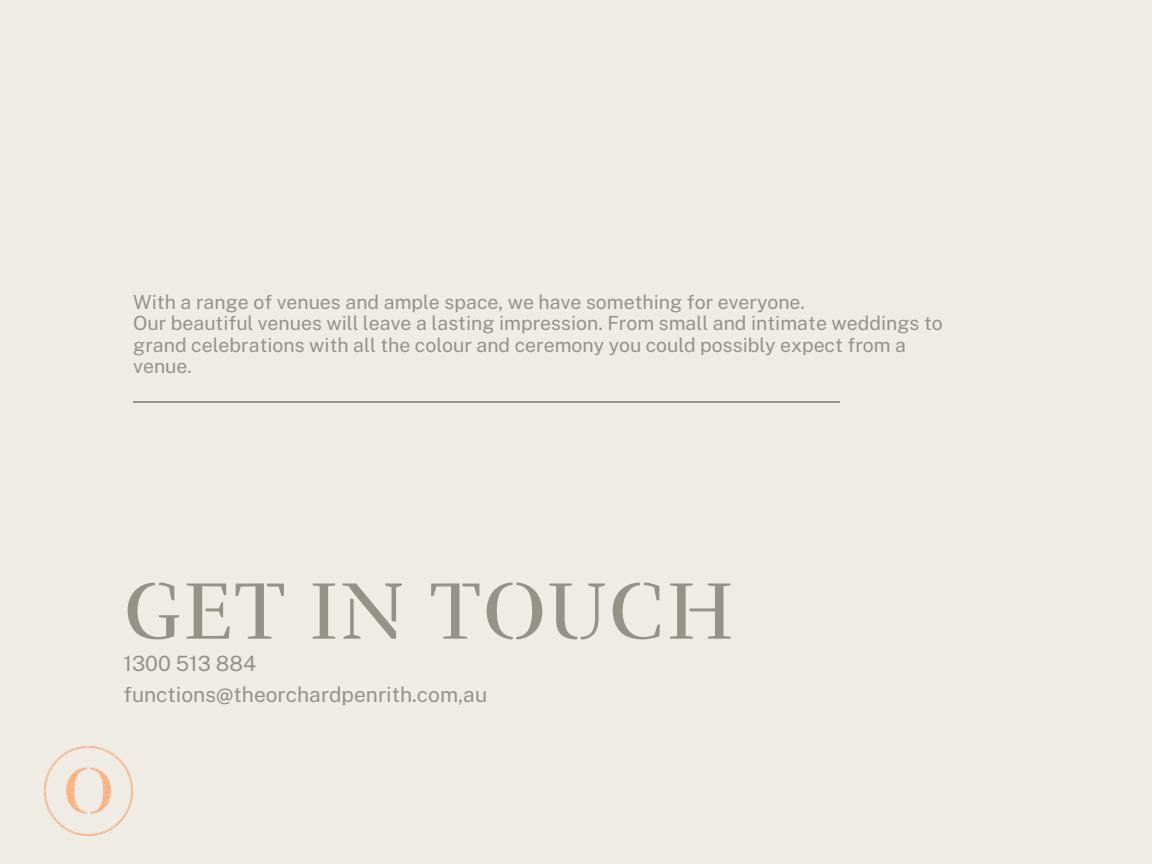
<style>
.page{position:relative;width:1152px;height:864px;background:#efece5}
.page>*{position:absolute;margin:0;border:0;box-sizing:border-box;transform-origin:0 0}
.t1{font:82.65px "Rufina Stencil Regular";letter-spacing:.015em;color:#979288}
.t2{font:21px/30.3px "Public Sans";color:#979288}
.t3{font:19.5px/21.3px "Public Sans";color:#979288}
</style>
<div class="page">
<hr style="left:133px;top:401px;width:707px;height:2px;background:#979288">
<img style="left:44px;top:746px;width:89px;height:89px">
<p class="t3" style="left:133px;top:291px;width:811px">With a range of venues and ample space, we have something for everyone.<br>Our beautiful venues will leave a lasting impression. From small and intimate weddings to grand celebrations with all the colour and ceremony you could possibly expect from a venue.</p>
<h1 class="t1" style="left:124px;top:577px;width:612px">GET IN TOUCH</h1>
<h1 class="t2" style="left:124px;top:649px;width:365px">1300 513 884 functions@theorchardpenrith.com,au</h1>
</div>
